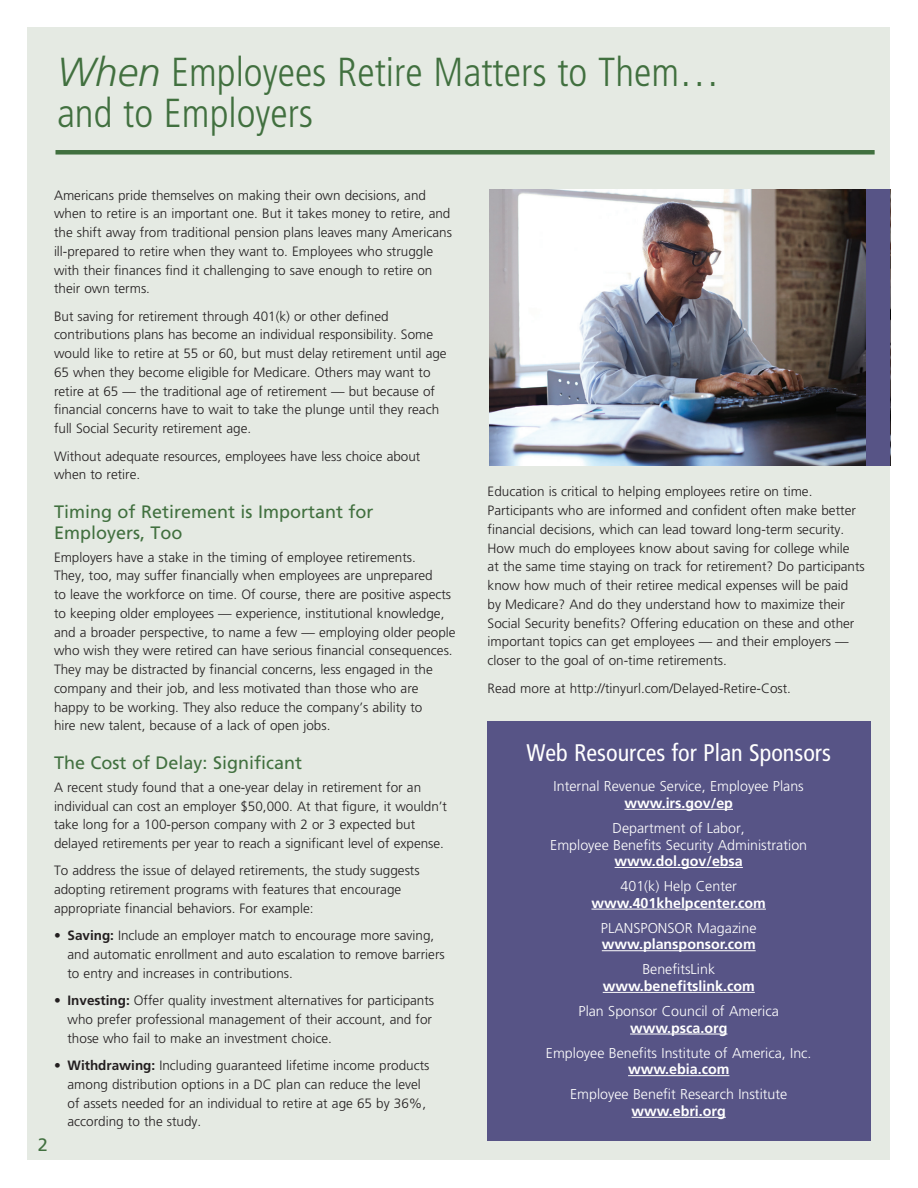
<style>
.page{position:relative;width:918px;height:1188px;background:#fff}
.page>*{position:absolute;margin:0;border:0;box-sizing:border-box;transform-origin:0 0}
.t1{font:300 condensed 40.5px/40.5px "Frutiger LT Std";color:#41703f}
.t2{font:condensed 24px "Frutiger LT Std";color:#fff}
.story_subheads{font:18px/21px "Frutiger";color:#41703f}
.t3{font:300 14.25px/16.5px "Frutiger";color:#fff;text-align:center}
.t4{font:700 14.25px/16.5px "Frutiger";color:#fff;text-align:center}
.Body_Copy{font:300 13.5px/18.8px "Frutiger";color:#231f20}
.s1{font-family:"Frutiger";font-style:italic;font-stretch:normal}
.s2{font-weight:700}
.s3{font-weight:300}
</style>
<div class="page">
<div style="left:28px;top:28px;width:862px;height:1132px;background:#e5eae3"></div>
<div style="left:56px;top:150px;width:819px;height:5px;background:#41703f"></div>
<div style="left:487px;top:721px;width:384px;height:420px;background:#575486"></div>
<hr style="left:625px;top:809px;width:108px;height:1px;background:#fff">
<hr style="left:615px;top:867px;width:128px;height:1px;background:#fff">
<hr style="left:592px;top:909px;width:174px;height:1px;background:#fff">
<hr style="left:602px;top:950px;width:154px;height:1px;background:#fff">
<hr style="left:603px;top:992px;width:152px;height:1px;background:#fff">
<hr style="left:630px;top:1034px;width:97px;height:1px;background:#fff">
<hr style="left:628px;top:1075px;width:101px;height:1px;background:#fff">
<hr style="left:632px;top:1117px;width:94px;height:1px;background:#fff">
<img style="left:490px;top:189px;width:376px;height:276px">
<div style="left:866px;top:189px;width:24px;height:276px;background:#575486"></div>
<p class="t1" style="left:57px;top:53px;width:664px"><span class="s1">When</span> Employees Retire Matters to Them… and to Employers</p>
<p class="Body_Copy" style="left:54px;top:186px;width:399px">Americans pride themselves on making their own decisions, and when to retire is an important one. But it takes money to retire, and the shift away from traditional pension plans leaves many Americans ill-prepared to retire when they want to. Employees who struggle with their finances find it challenging to save enough to retire on their own terms.</p>
<p class="Body_Copy" style="left:54px;top:307px;width:394px">But saving for retirement through 401(k) or other defined contributions plans has become an individual responsibility. Some would like to retire at 55 or 60, but must delay retirement until age 65 when they become eligible for Medicare. Others may want to retire at 65 — the traditional age of retirement — but because of financial concerns have to wait to take the plunge until they reach full Social Security retirement age.</p>
<p class="Body_Copy" style="left:54px;top:447px;width:368px">Without adequate resources, employees have less choice about when to retire.</p>
<p class="story_subheads" style="left:54px;top:501px;width:321px">Timing of Retirement is Important for<br>Employers, Too</p>
<p class="Body_Copy" style="left:54px;top:548px;width:403px">Employers have a stake in the timing of employee retirements.<br>They, too, may suffer financially when employees are unprepared<br>to leave the workforce on time. Of course, there are positive aspects to keeping older employees — experience, institutional knowledge, and a broader perspective, to name a few — employing older people who wish they were retired can have serious financial consequences.<br>They may be distracted by financial concerns, less engaged in the company and their job, and less motivated than those who are happy to be working. They also reduce the company’s ability to<br>hire new talent, because of a lack of open jobs.</p>
<p class="story_subheads" style="left:54px;top:752px;width:250px">The Cost of Delay: Significant</p>
<p class="Body_Copy" style="left:54px;top:778px;width:395px">A recent study found that a one-year delay in retirement for an individual can cost an employer $50,000. At that figure, it wouldn’t take long for a 100-person company with 2 or 3 expected but delayed retirements per year to reach a significant level of expense.</p>
<p class="Body_Copy" style="left:54px;top:861px;width:367px">To address the issue of delayed retirements, the study suggests adopting retirement programs with features that encourage appropriate financial behaviors. For example:</p>
<p class="Body_Copy" style="left:68px;top:926px;width:379px;text-indent:-14px"><span class="s2">• Saving:</span> Include an employer match to encourage more saving, and automatic enrollment and auto escalation to remove barriers to entry and increases in contributions.</p>
<p class="Body_Copy" style="left:68px;top:991px;width:368px;text-indent:-14px"><span class="s2">• Investing:</span> Offer quality investment alternatives for participants who prefer professional management of their account, and for those who fail to make an investment choice.</p>
<p class="Body_Copy" style="left:68px;top:1056px;width:363px;text-indent:-14px"><span class="s2">• Withdrawing:</span> Including guaranteed lifetime income products among distribution options in a DC plan can reduce the level of assets needed for an individual to retire at age 65 by 36%, according to the study.</p>
<p class="story_subheads" style="left:38px;top:1134px;width:12px">2</p>
<p class="Body_Copy" style="left:488px;top:482px;width:379px">Education is critical to helping employees retire on time.<br>Participants who are informed and confident often make better financial decisions, which can lead toward long-term security.<br>How much do employees know about saving for college while<br>at the same time staying on track for retirement? Do participants know how much of their retiree medical expenses will be paid by Medicare? And do they understand how to maximize their Social Security benefits? Offering education on these and other important topics can get employees — and their employers — closer to the goal of on-time retirements.</p>
<p class="Body_Copy" style="left:488px;top:678px;width:305px">Read more at http://tinyurl.com/Delayed-Retire-Cost.</p>
<p class="t2" style="left:527px;top:739px;width:306px">Web Resources for Plan Sponsors</p>
<p class="t3" style="left:554px;top:778px;width:252px">Internal Revenue Service, Employee Plans <span class="s2">www.irs.gov/ep</span></p>
<p class="t3" style="left:550px;top:820px;width:258px">Department of Labor,<br>Employee Benefits Security Administration <span class="s2">www.dol.gov/ebsa</span></p>
<p class="t4" style="left:592px;top:878px;width:176px"><span class="s3">401(k) Help Center </span>www.401khelpcenter.com</p>
<p class="t3" style="left:601px;top:920px;width:157px;text-align:left">PLANSPONSOR Magazine <span class="s2">www.plansponsor.com</span></p>
<p class="t4" style="left:603px;top:961px;width:154px"><span class="s3">BenefitsLink </span>www.benefitslink.com</p>
<p class="t3" style="left:579px;top:1003px;width:202px">Plan Sponsor Council of America <span class="s2">www.psca.org</span></p>
<p class="t3" style="left:546px;top:1045px;width:267px">Employee Benefits Institute of America, Inc. <span class="s2">www.ebia.com</span></p>
<p class="t3" style="left:570px;top:1086px;width:219px">Employee Benefit Research Institute <span class="s2">www.ebri.org</span></p>
</div>
